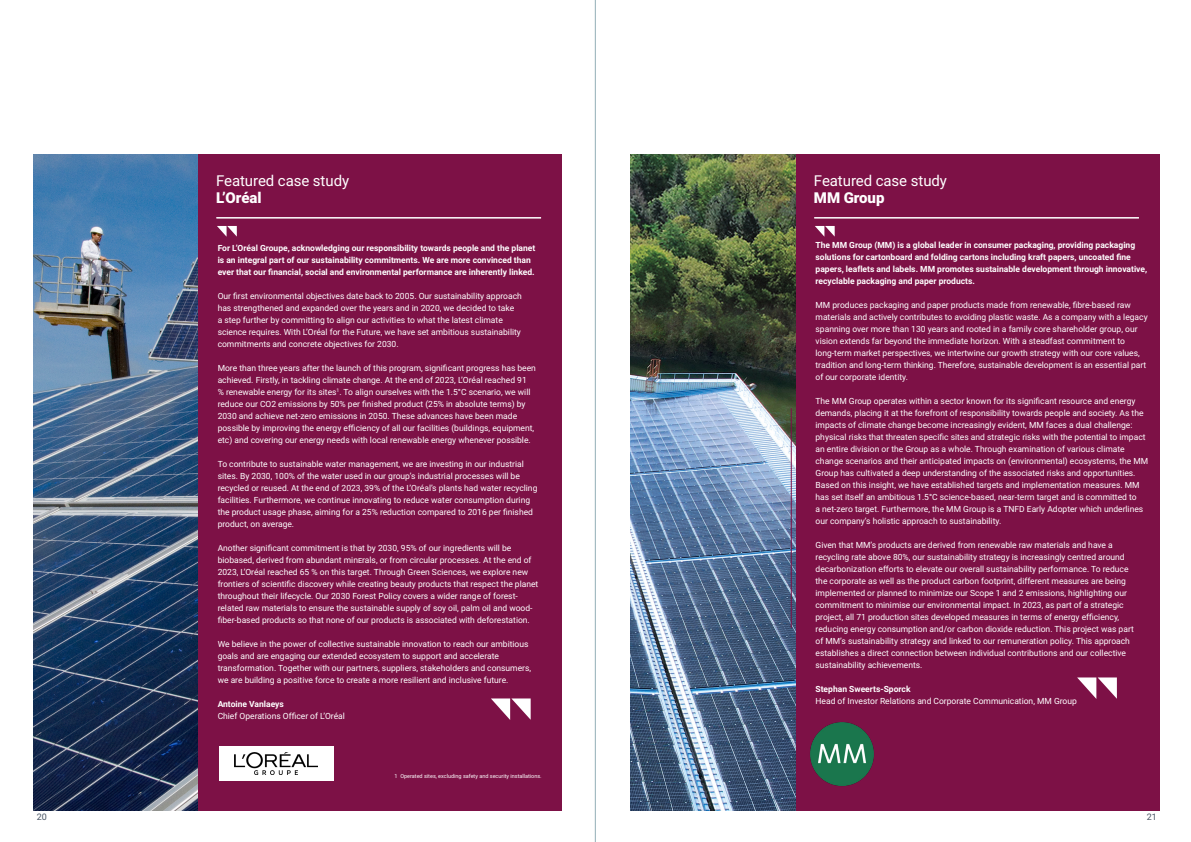
<style>
.page{position:relative;width:1191px;height:842px;background:#fff}
.page>*{position:absolute;margin:0;border:0;box-sizing:border-box;transform-origin:0 0}
.t1{font:15px "Roboto";letter-spacing:-.005em;color:#fff}
.t2{font:900 15px "Roboto";letter-spacing:-.005em;color:#fff}
.t3{font:9px "Roboto";color:#485464}
.t4{font:8.5px/12px "Roboto";color:#fff}
.t5{font:700 8.5px/12px "Roboto";color:#fff}
.t6{font:5.5px "Roboto";color:#fff}
</style>
<div class="page">
<hr style="left:595px;top:0;width:1px;height:842px;background:#a4bbc2">
<img style="left:33px;top:154px;width:529px;height:657px">
<div style="left:198px;top:155px;width:364px;height:656px;background:#7d1146"></div>
<hr style="left:216px;top:217px;width:325px;height:1px;background:#fff">
<hr style="left:216px;top:218px;width:325px;height:1px;background:#fff">
<svg style="left:217px;top:226px;width:20px;height:11px"></svg>
<svg style="left:491px;top:698px;width:40px;height:22px"></svg>
<div style="left:219px;top:746px;width:115px;height:34px;background:#fff"></div>
<img style="left:234px;top:753px;width:83px;height:21px">
<img style="left:631px;top:154px;width:214px;height:657px">
<div style="left:796px;top:155px;width:363px;height:656px;background:#7d1146"></div>
<hr style="left:791px;top:408px;width:1px;height:220px;background:#7d1146">
<hr style="left:814px;top:217px;width:325px;height:1px;background:#fff">
<hr style="left:814px;top:218px;width:325px;height:1px;background:#fff">
<svg style="left:815px;top:226px;width:19px;height:11px"></svg>
<svg style="left:1077px;top:677px;width:40px;height:22px"></svg>
<img style="left:810px;top:722px;width:64px;height:64px">
<p class="t3" style="left:37px;top:811px;width:12px">20</p>
<p class="t1" style="left:216px;top:170px;width:135px">Featured case study</p>
<p class="t2" style="left:216px;top:187px;width:47px">L’Oréal</p>
<p class="t5" style="left:218px;top:242px;width:319px">For L’Oréal Groupe, acknowledging our responsibility towards people and the planet is an integral part of our sustainability commitments. We are more convinced than ever that our financial, social and environmental performance are inherently linked.</p>
<p class="t4" style="left:218px;top:290px;width:306px">Our first environmental objectives date back to 2005. Our sustainability approach has strengthened and expanded over the years and in 2020, we decided to take<br>a step further by committing to align our activities to what the latest climate science requires. With L’Oréal for the Future, we have set ambitious sustainability commitments and concrete objectives for 2030.</p>
<p class="t4" style="left:218px;top:362px;width:320px">More than three years after the launch of this program, significant progress has been achieved. Firstly, in tackling climate change. At the end of 2023, L’Oréal reached 91<br>% renewable energy for its sites<sup>1</sup>. To align ourselves with the 1.5°C scenario, we will reduce our CO2 emissions by 50% per finished product (25% in absolute terms) by 2030 and achieve net-zero emissions in 2050. These advances have been made possible by improving the energy efficiency of all our facilities (buildings, equipment, etc) and covering our energy needs with local renewable energy whenever possible.</p>
<p class="t4" style="left:218px;top:458px;width:321px">To contribute to sustainable water management, we are investing in our industrial sites. By 2030, 100% of the water used in our group’s industrial processes will be recycled or reused. At the end of 2023, 39% of the L’Oréal’s plants had water recycling facilities. Furthermore, we continue innovating to reduce water consumption during the product usage phase, aiming for a 25% reduction compared to 2016 per finished product, on average.</p>
<p class="t4" style="left:218px;top:542px;width:322px">Another significant commitment is that by 2030, 95% of our ingredients will be biobased, derived from abundant minErals, or from circular processes. At the end of 2023, L’Oréal reached 65 % on this target. Through Green Sciences, we explore new frontiers of scientific discovery while creating beauty products that respect the planet throughout their lifecycle. Our 2030 Forest Policy covers a wider range of forest&shy;related raw materials to ensure the sustainable supply of soy oil, palm oil and wood&shy;fiber-based products so that none of our products is associated with deforestation.</p>
<p class="t4" style="left:218px;top:638px;width:315px">We believe in the power of collective sustainable innovation to reach our ambitious goals and are engaging our extended ecosystem to support and accelerate transformation. Together with our partners, suppliers, stakeholders and consumers, we are building a positive force to create a more resilient and inclusive future.</p>
<p class="t5" style="left:218px;top:698px;width:68px">Antoine Vanlaeys</p>
<p class="t4" style="left:218px;top:710px;width:129px">Chief Operations Officer of L’Oréal</p>
<p class="t6" style="left:394px;top:772px;width:149px">1 Operated sites, excluding safety and security installations.</p>
<p class="t1" style="left:814px;top:170px;width:135px">Featured case study</p>
<p class="t2" style="left:814px;top:187px;width:72px">MM Group</p>
<p class="t5" style="left:815px;top:239px;width:333px">The MM Group (MM) is a global leader in consumer packaging, providing packaging solutions for cartonboard and folding cartons including kraft papers, uncoated fine papers, leaflets and labels. MM promotes sustainable development through innovative, recyclable packaging and paper products.</p>
<p class="t4" style="left:815px;top:299px;width:334px">MM produces packaging and paper products made from renewable, fibre-based raw materials and actively contributes to avoiding plastic waste. As a company with a legacy spanning over more than 130 years and rooted in a family core shareholder group, our vision extends far beyond the immediate horizon. With a steadfast commitment to long-term market perspectives, we intertwine our growth strategy with our core values, tradition and long-term thinking. Therefore, sustainable development is an essential part of our corporate identity.</p>
<p class="t4" style="left:815px;top:395px;width:334px">The MM Group operates within a sector known for its significant resource and energy demands, placing it at the forefront of responsibility towards people and society. As the impacts of climate change become increasingly evident, MM faces a dual challenge: physical risks that threaten specific sites and strategic risks with the potential to impact an entire division or the Group as a whole. Through examination of various climate change scenarios and their anticipated impacts on (environmental) ecosystems, the MM Group has cultivated a deep understanding of the associated risks and opportunities.<br>Based on this insight, we have established targets and implementation measures. MM has set itself an ambitious 1.5°C science-based, near-term target and is committed to<br>a net-zero target. Furthermore, the MM Group is a TNFD Early Adopter which underlines our company’s holistic approach to sustainability.</p>
<p class="t4" style="left:815px;top:539px;width:320px">Given that MM’s products are derived from renewable raw materials and have a recycling rate above 80%, our sustainability strategy is increasingly centred around decarbonization efforts to elevate our overall sustainability performance. To reduce the corporate as well as the product carbon footprint, different measures are being implemented or planned to minimize our Scope 1 and 2 emissions, highlighting our commitment to minimise our environmental impact. In 2023, as part of a strategic project, all 71 production sites developed measures in terms of energy efficiency, reducing energy consumption and/or carbon dioxide reduction. This project was part of MM’s sustainability strategy and linked to our remuneration policy. This approach establishes a direct connection between individual contributions and our collective sustainability achievements.</p>
<p class="t5" style="left:815px;top:683px;width:96px">Stephan Sweerts-Sporck</p>
<p class="t4" style="left:815px;top:695px;width:263px">Head of Investor Relations and Corporate Communication, MM Group</p>
<p class="t3" style="left:1146px;top:811px;width:12px">21</p>
</div>
